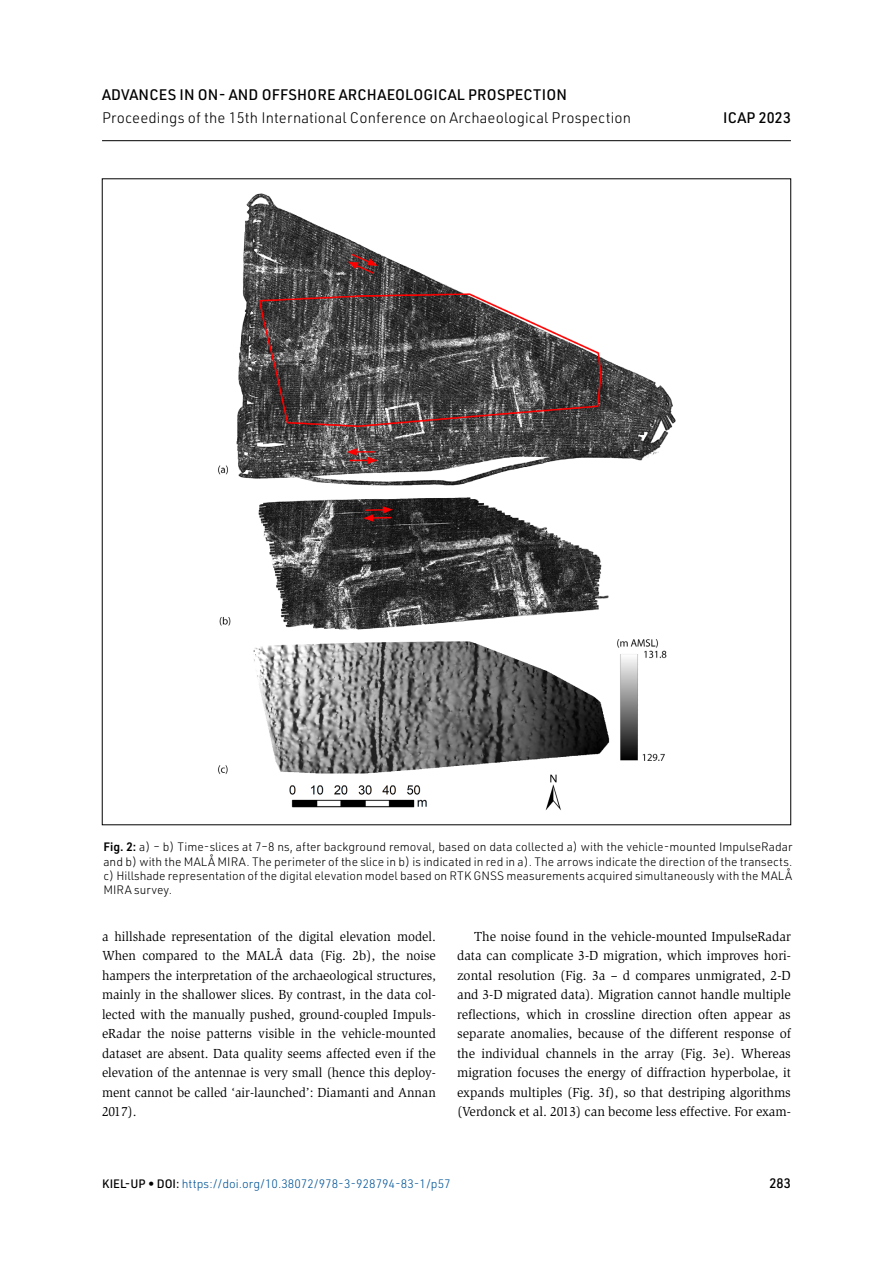
<style>
.page{position:relative;width:893px;height:1263px;background:#fff}
.page>*{position:absolute;margin:0;border:0;box-sizing:border-box;transform-origin:0 0}
.t1{font:15px "URWDIN Light 4";letter-spacing:.01em;color:#000}
.t2{font:500 15px "URWDIN";letter-spacing:.01em;color:#000}
.KUP_6__Fließtext{font:13.5px/19.5px "Slimbach Std";color:#000;text-align:justify}
.KUP_6__Fließtext-2{font:13.5px/19.5px "Slimbach Std";color:#000;text-align:justify;scale:.96 1}
.t3{font:500 13.5px "URWDIN";color:#000}
.KUP_7__Bildunterschr{font:300 12px/14.4px "URWDIN";color:#000;text-align:justify}
.t4{font:300 12px "URWDIN";color:#005498}
.s1{font-weight:600}
.s2{font-style:italic}
.s3{font-weight:500;color:#000}
</style>
<div class="page">
<hr style="left:102px;top:140px;width:689px;height:1px;background:#000">
<img style="left:218px;top:193px;width:458px;height:617px">
<p class="t2" style="left:102px;top:85px;width:466px">ADVANCES IN ON- AND OFFSHORE ARCHAEOLOGICAL PROSPECTION</p>
<p class="t1" style="left:102px;top:108px;width:531px">Proceedings of the 15th International Conference on Archaeological Prospection</p>
<p class="t2" style="left:723px;top:108px;width:69px">ICAP 2023</p>
<p class="KUP_7__Bildunterschr" style="left:103px;top:839px;width:690px"><span class="s1">Fig. 2:</span> a) – b) Time-slices at 7–8 ns, after background removal, based on data collected a) with the vehicle-mounted ImpulseRadar and b) with the MALÅ MIRA. The perimeter of the slice in b) is indicated in red in a). The arrows indicate the direction of the transects. c) Hillshade representation of the digital elevation model based on RTK GNSS measurements acquired simultaneously with the MALÅ MIRA survey.</p>
<p class="KUP_6__Fließtext-2" style="left:102px;top:926px;width:349px">a hillshade representation of the digital elevation model.<br>When compared to the MALÅ data (Fig. 2b), the noise hampers the interpretation of the archaeological structures, mainly in the shallower slices. By contrast, in the data col&shy;lected with the manually pushed, ground-coupled Impuls&shy;eRadar the noise patterns visible in the vehicle-mounted dataset are absent. Data quality seems affected even if the elevation of the antennae is very small (hence this deploy&shy;ment cannot be called ‘air-launched’: Diamanti and Annan 2017).</p>
<p class="KUP_6__Fließtext" style="left:457px;top:926px;width:335px;text-indent:17px">The noise found in the vehicle-mounted ImpulseRadar data can complicate 3-D migration, which improves hori&shy;zontal resolution (Fig. 3a – d compares unmigrated, 2-D and 3-D migrated data)<span class="s2">.</span> Migration cannot handle multiple reflections, which in crossline direction often appear as separate anomalies, because of the different response of the individual channels in the array (Fig. 3e). Whereas migration focuses the energy of diffraction hyperbolae, it expands multiples (Fig. 3f), so that destriping algorithms (Verdonck et al. 2013) can become less effective. For exam-</p>
<p class="t4" style="left:102px;top:1175px;width:350px"><span class="s3">KIEL-UP • DOI:</span> https://doi.org/10.38072/978-3-928794-83-1/p57</p>
<p class="t3" style="left:769px;top:1174px;width:23px">283</p>
</div>
